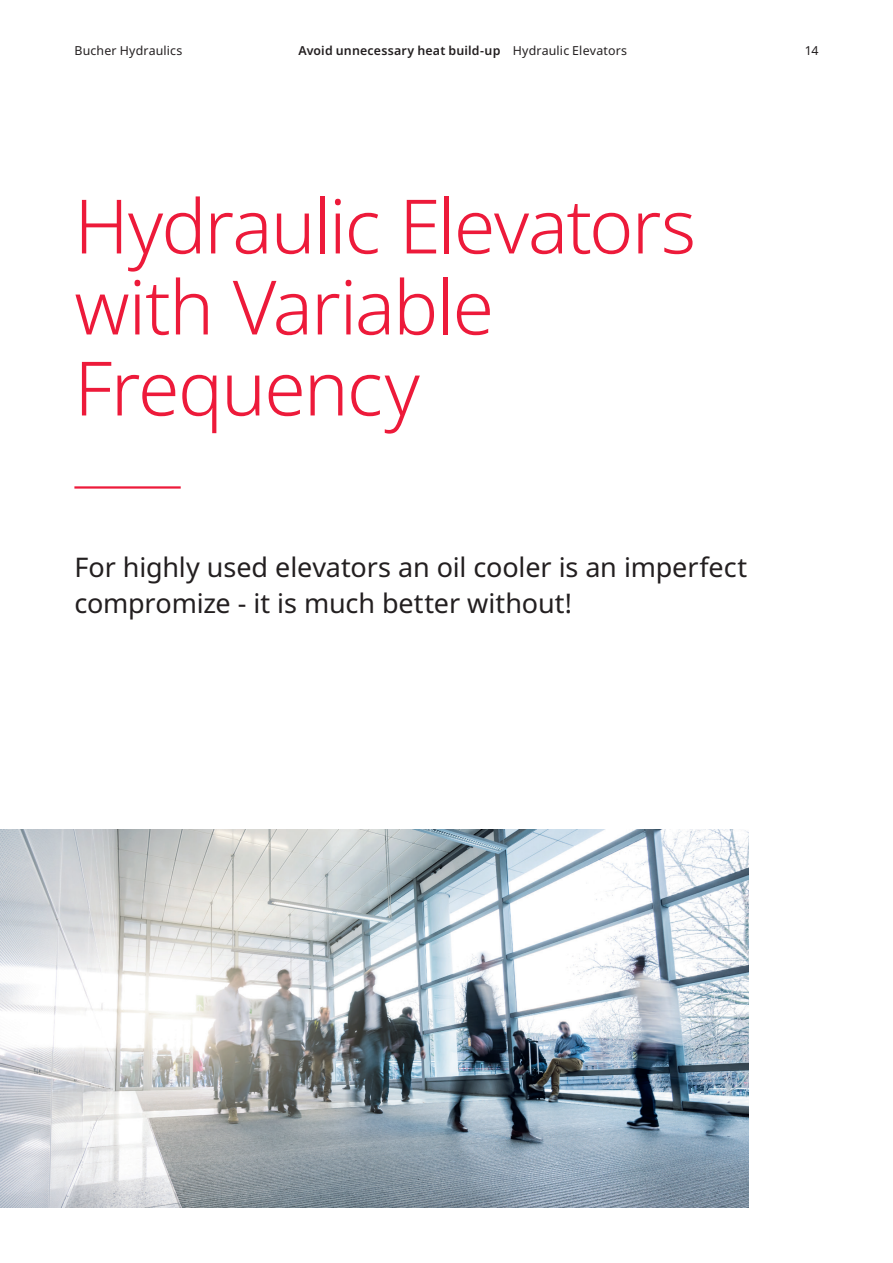
<style>
.page{position:relative;width:893px;height:1263px;background:#fff}
.page>*{position:absolute;margin:0;border:0;box-sizing:border-box;transform-origin:0 0}
.t1{font:300 75px/81px "Noto Sans";letter-spacing:-.02em;color:#ed1a3a}
.t2{font:27px/36px "Noto Sans";letter-spacing:-.005em;color:#231f20}
.t3{font:600 12.3px "Noto Sans";letter-spacing:.015em;color:#231f20}
.t4{font:12.3px "Noto Sans";letter-spacing:.015em;color:#231f20}
.s1{font-weight:400}
</style>
<div class="page">
<img style="left:0;top:829px;width:748px;height:378px">
<hr style="left:74px;top:486px;width:107px;height:3px;background:#ed1a3a">
<p class="t4" style="left:74px;top:42px;width:110px">Bucher Hydraulics</p>
<p class="t4" style="left:805px;top:42px;width:15px">14</p>
<p class="t3" style="left:298px;top:42px;width:330px">Avoid unnecessary heat build-up <span class="s1">Hydraulic Elevators</span></p>
<h1 class="t1" style="left:74px;top:188px;width:623px">Hydraulic Elevators with Variable<br>Frequency</h1>
<p class="t2" style="left:74px;top:550px;width:674px">For highly used elevators an oil cooler is an imperfect compromize - it is much better without!</p>
</div>
